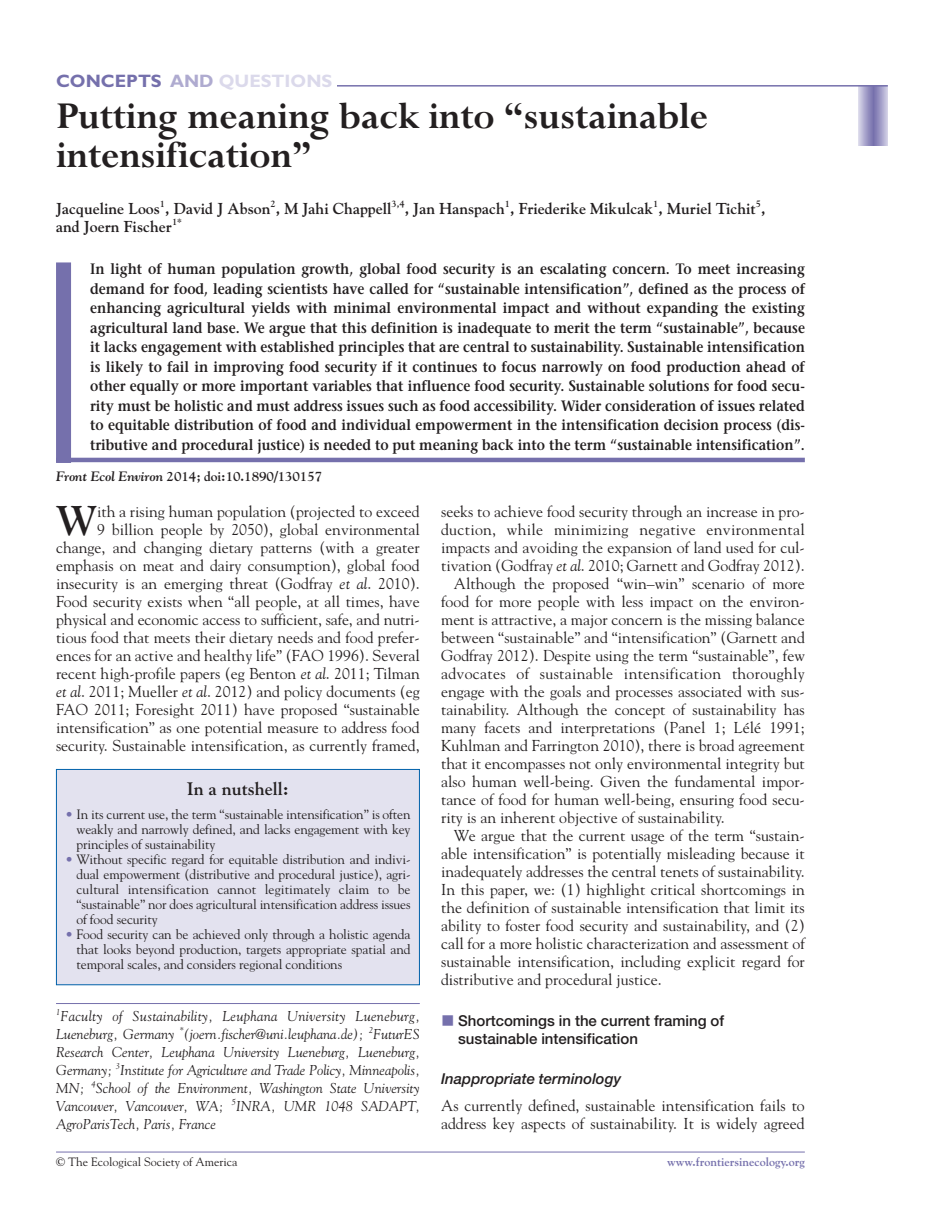
<style>
.page{position:relative;width:946px;height:1218px;background:#fff}
.page>*{position:absolute;margin:0;border:0;box-sizing:border-box;transform-origin:0 0}
.t1{font:700 42px/39px "Lapidary 333 BT";color:#231f20}
.t2{font:700 41.4px "Goudy";color:#231f20}
.t3{font:700 18px "Gill Sans";color:#dbd9eb}
.t4{font:700 18px "Goudy";color:#231f20}
.t5{font:15.75px/18px "Goudy";color:#231f20;text-align:right}
.t6{font:700 15.75px "Goudy";color:#231f20}
.t7{font:15.75px "Goudy";letter-spacing:.02em;color:#231f20}
.t8{font:600 15px/19.5px "Stone Serif";color:#231f20;text-align:justify;scale:.9 1}
.t9{font:500 15px/18px "Helvetica Neue";color:#231f20}
.t10{font:italic 500 15px "Helvetica Neue";color:#231f20}
.t11{font:italic 14.25px/18px "Goudy";color:#231f20;text-align:justify}
.t12{font:13.5px/15px "Goudy";letter-spacing:-.01em;color:#231f20;text-align:justify}
.t13{font:700 13.5px "Goudy";letter-spacing:-.005em;color:#231f20}
.t14{font:12px "Goudy";color:#231f20}
.t15{font:700 12px "Goudy";color:#7570ac}
.t16{font:700 9.45px "Goudy";color:#231f20}
.s1{color:#7570ac}
.s2{color:#afabd0}
.s3{font-style:italic}
</style>
<div class="page">
<svg style="left:858px;top:87px;width:29px;height:58px;background:#a39fc8"></svg>
<hr style="left:56px;top:85px;width:831px;height:2px;background:#7570ac">
<hr style="left:56px;top:1151px;width:748px;height:1px;background:#7570ac">
<div style="left:56px;top:61px;width:281px;height:30px;background:#fff"></div>
<div style="left:56px;top:262px;width:15px;height:201px;background:#7570ac"></div>
<hr style="left:56px;top:458px;width:748px;height:4px;background:#7570ac">
<hr style="left:56px;top:1003px;width:364px;height:1px;background:#7570ac">
<div style="left:57px;top:770px;width:362px;height:214px;background:#e3e2ef"></div>
<div style="left:56px;top:769px;width:364px;height:216px;border:1px solid #0161aa"></div>
<p class="t3" style="left:56px;top:74px;width:278px"><span class="s1">CONCEPTS</span> <span class="s2">AND</span> QUESTIONS</p>
<h1 class="t1" style="left:56px;top:102px;width:653px">Putting meaning back into “sustainable intensification”</h1>
<p class="t6" style="left:56px;top:202px;width:337px">Jacqueline Loos , David J Abson , M Jahi Chappell</p>
<p class="t16" style="left:505px;top:200px;width:7px">1</p>
<p class="t16" style="left:653px;top:200px;width:7px">1</p>
<p class="t16" style="left:755px;top:200px;width:7px">5</p>
<p class="t16" style="left:160px;top:200px;width:7px">1</p>
<p class="t16" style="left:270px;top:200px;width:7px">2</p>
<p class="t16" style="left:391px;top:200px;width:15px">3,4</p>
<p class="t6" style="left:404px;top:202px;width:362px">, Jan Hanspach , Friederike Mikulcak , Muriel Tichit ,</p>
<p class="t6" style="left:56px;top:220px;width:117px">and Joern Fischer</p>
<p class="t16" style="left:172px;top:218px;width:11px">1*</p>
<p class="t8" style="left:90px;top:261px;width:795px">In light of human population growth, global food security is an escalating concern. To meet increasing demand for food, leading scientists have called for “sustainable intensification”, defined as the process of enhancing agricultural yields with minimal environmental impact and without expanding the existing agricultural land base. We argue that this definition is inadequate to merit the term “sustainable”, because it lacks engagement with established principles that are central to sustainability. Sustainable intensification is likely to fail in improving food security if it continues to focus narrowly on food production ahead of other equally or more important variables that influence food security. Sustainable solutions for food secu&shy;rity must be holistic and must address issues such as food accessibility. Wider consideration of issues related to equitable distribution of food and individual empowerment in the intensification decision process (dis&shy;tributive and procedural justice) is needed to put meaning back into the term “sustainable intensification”.</p>
<p class="t13" style="left:56px;top:471px;width:268px"><span class="s3">Front Ecol Environ</span> 2014; doi:10.1890/130157</p>
<p class="t5" style="left:56px;top:504px;width:365px">ith a rising human population (projected to exceed<br>9 billion people by 2050), global environmental change, and changing dietary patterns (with a greater emphasis on meat and dairy consumption), global food insecurity is an emerging threat (Godfray <span class="s3">et al</span>. 2010).<br>Food security exists when “all people, at all times, have physical and economic access to sufficient, safe, and nutri&shy;tious food that meets their dietary needs and food prefer&shy;ences for an active and healthy life” (FAO 1996). Several recent high-profile papers (eg Benton <span class="s3">et al</span>. 2011; Tilman <span class="s3">et al</span>. 2011; Mueller <span class="s3">et al</span>. 2012) and policy documents (eg FAO 2011; Foresight 2011) have proposed “sustainable intensification” as one potential measure to address food security. Sustainable intensification, as currently framed,</p>
<p class="t5" style="left:441px;top:504px;width:365px">seeks to achieve food security through an increase in pro-</p>
<h2 class="t2" style="left:56px;top:504px;width:43px">W</h2>
<p class="t7" style="left:441px;top:523px;width:365px">duction, while minimizing negative environmental</p>
<p class="t5" style="left:441px;top:540px;width:365px">impacts and avoiding the expansion of land used for cul-</p>
<p class="t5" style="left:441px;top:558px;width:365px">tivation (Godfray <span class="s3">et al</span>. 2010; Garnett and Godfray 2012).</p>
<p class="t5" style="left:454px;top:576px;width:352px">Although the proposed “win–win” scenario of more</p>
<p class="t5" style="left:441px;top:594px;width:365px">food for more people with less impact on the environ-</p>
<p class="t5" style="left:441px;top:612px;width:365px">ment is attractive, a major concern is the missing balance</p>
<p class="t5" style="left:441px;top:630px;width:365px">between “sustainable” and “intensification” (Garnett and</p>
<p class="t5" style="left:441px;top:648px;width:365px">Godfray 2012). Despite using the term “sustainable”, few</p>
<p class="t7" style="left:441px;top:667px;width:365px">advocates of sustainable intensification thoroughly</p>
<p class="t5" style="left:441px;top:684px;width:365px">engage with the goals and processes associated with sus-</p>
<p class="t5" style="left:441px;top:702px;width:365px">tainability. Although the concept of sustainability has</p>
<p class="t5" style="left:441px;top:720px;width:365px">many facets and interpretations (Panel 1; Lélé 1991;</p>
<p class="t5" style="left:441px;top:738px;width:365px">Kuhlman and Farrington 2010), there is broad agreement</p>
<p class="t5" style="left:441px;top:756px;width:365px">that it encompasses not only environmental integrity but</p>
<p class="t5" style="left:441px;top:774px;width:365px">also human well-being. Given the fundamental impor-</p>
<p class="t5" style="left:441px;top:792px;width:365px">tance of food for human well-being, ensuring food secu-</p>
<p class="t5" style="left:441px;top:810px;width:285px">rity is an inherent objective of sustainability.</p>
<p class="t5" style="left:454px;top:828px;width:352px">We argue that the current usage of the term “sustain-</p>
<p class="t5" style="left:441px;top:846px;width:365px">able intensification” is potentially misleading because it</p>
<p class="t5" style="left:441px;top:864px;width:365px">inadequately addresses the central tenets of sustainability.</p>
<p class="t5" style="left:441px;top:882px;width:365px">In this paper, we: (1) highlight critical shortcomings in</p>
<p class="t5" style="left:441px;top:900px;width:365px">the definition of sustainable intensification that limit its</p>
<p class="t5" style="left:441px;top:918px;width:365px">ability to foster food security and sustainability, and (2)</p>
<p class="t5" style="left:441px;top:936px;width:365px">call for a more holistic characterization and assessment of</p>
<p class="t5" style="left:441px;top:954px;width:365px">sustainable intensification, including explicit regard for</p>
<p class="t5" style="left:441px;top:972px;width:222px">distributive and procedural justice.</p>
<p class="t9" style="left:458px;top:1012px;width:267px;text-indent:-17px"><span class="s1">■</span> Shortcomings in the current framing of sustainable intensification</p>
<p class="t10" style="left:441px;top:1073px;width:182px">Inappropriate terminology</p>
<p class="t5" style="left:441px;top:1098px;width:365px;text-align:left">As currently defined, sustainable intensification fails to address key aspects of sustainability. It is widely agreed</p>
<p class="t4" style="left:187px;top:782px;width:103px">In a nutshell:</p>
<p class="t12" style="left:76px;top:808px;width:335px;text-indent:-11px"><span class="s1">•</span> In its current use, the term “sustainable intensification” is often weakly and narrowly defined, and lacks engagement with key principles of sustainability</p>
<p class="t12" style="left:76px;top:853px;width:335px;text-indent:-11px"><span class="s1">•</span> Without specific regard for equitable distribution and indivi&shy;dual empowerment (distributive and procedural justice), agri&shy;cultural intensification cannot legitimately claim to be “sustainable” nor does agricultural intensification address issues of food security</p>
<p class="t12" style="left:76px;top:928px;width:335px;text-indent:-11px"><span class="s1">•</span> Food security can be achieved only through a holistic agenda that looks beyond production, targets appropriate spatial and temporal scales, and considers regional conditions</p>
<p class="t11" style="left:56px;top:1008px;width:365px"><sup>1</sup>Faculty of Sustainability, Leuphana University Lueneburg, Lueneburg, Germany <sup>*</sup>(joern.fischer@uni.leuphana.de); <sup>2</sup>FuturES Research Center, Leuphana University Lueneburg, Lueneburg, Germany; <sup>3</sup>Institute for Agriculture and Trade Policy, Minneapolis, MN;</p>
<p class="t11" style="left:56px;top:1080px;width:365px;text-indent:35px"><sup>4</sup>School of the Environment, Washington State University<br>Vancouver, Vancouver, WA;</p>
<p class="t11" style="left:232px;top:1098px;width:189px"><sup>5</sup>INRA, UMR 1048 SADAPT,</p>
<p class="t11" style="left:56px;top:1116px;width:161px">AgroParisTech, Paris, France</p>
<p class="t14" style="left:56px;top:1157px;width:183px">© The Ecological Society of America</p>
<p class="t15" style="left:667px;top:1157px;width:139px">www.frontiersinecology.org</p>
</div>
